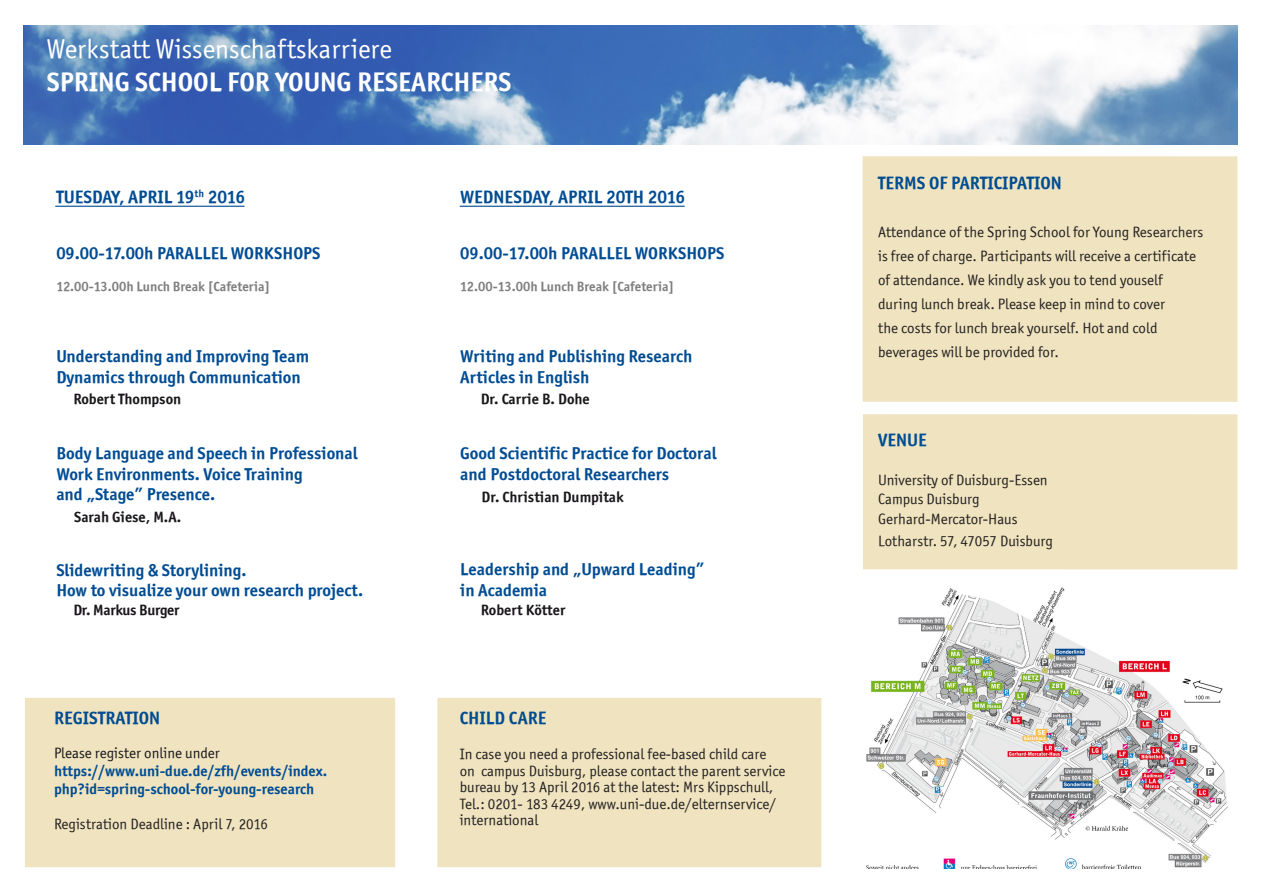
<style>
.page{position:relative;width:1263px;height:893px;background:#fff}
.page>*{position:absolute;margin:0;border:0;box-sizing:border-box;transform-origin:0 0}
.t1{font:27px "Officina Sans ITCTT Bold";color:#fff}
.t2{font:27px "Officina Sans ITCTT Book";color:#fff}
.Subhead{font:18px "Officina Sans ITCTT Bold";color:#004c93}
.t3{font:17.25px/20.7px "Officina Sans ITCTT Bold";color:#004c93}
.t4{font:15px/16.5px "Officina Sans ITCTT Book";color:#231f20}
.t5{font:15px/18px "Officina Sans ITCTT Bold";color:#004c93}
.t6{font:15px "Officina Sans ITCTT Bold";color:#1a171b}
.Subhead-2{font:15px "Officina Sans ITCTT Book";color:#1a171b}
.t7{font:15px "Officina Sans ITCTT Bold";letter-spacing:-.02em;color:#1a171b}
.Subhead-3{font:13.5px "Officina Sans ITCTT Bold";color:#7f7f7f}
</style>
<div class="page">
<div style="left:863px;top:156px;width:374px;height:246px;background:#efe4bf"></div>
<div style="left:863px;top:414px;width:374px;height:155px;background:#efe4bf"></div>
<div style="left:436px;top:696px;width:387px;height:173px;background:#efe4bf;border:2px solid #fff"></div>
<div style="left:23px;top:696px;width:374px;height:173px;background:#efe4bf;border:2px solid #fff"></div>
<img style="left:866px;top:587px;width:362px;height:282px">
<img style="left:23px;top:26px;width:1214px;height:119px">
<hr style="left:55px;top:206px;width:189px;height:1px;background:#004c93">
<hr style="left:460px;top:206px;width:225px;height:1px;background:#004c93">
<p class="t2" style="left:47px;top:33px;width:347px">Werkstatt Wissenschaftskarriere</p>
<p class="t1" style="left:47px;top:65px;width:466px">SPRING SCHOOL FOR YOUNG RESEARCHERS</p>
<p class="Subhead" style="left:56px;top:186px;width:190px">TUESDAY, APRIL 19<sup>th</sup> 2016</p>
<p class="t3" style="left:56px;top:243px;width:266px">09.00-17.00h PARALLEL WORKSHOPS</p>
<p class="Subhead-3" style="left:56px;top:278px;width:216px">12.00-13.00h Lunch Break [Cafeteria]</p>
<p class="t3" style="left:56px;top:346px;width:254px">Understanding and Improving Team<br>Dynamics through Communication</p>
<p class="t6" style="left:73px;top:389px;width:109px">Robert Thompson</p>
<p class="t3" style="left:56px;top:442px;width:303px">Body Language and Speech in Professional<br>Work Environments. Voice Training<br>and „Stage” Presence.</p>
<p class="t6" style="left:74px;top:508px;width:109px">Sarah Giese, M.A.</p>
<p class="t3" style="left:56px;top:561px;width:308px;line-height:19.2px">Slidewriting &amp; Storylining.<br>How to visualize your own research project.</p>
<p class="t7" style="left:73px;top:601px;width:108px">Dr. Markus Burger</p>
<p class="Subhead" style="left:54px;top:706px;width:108px">REGISTRATION</p>
<p class="Subhead-2" style="left:54px;top:744px;width:167px">Please register online under</p>
<p class="t5" style="left:54px;top:762px;width:275px">https://www.uni-due.de/zfh/events/index. php?id=spring-school-for-young-research</p>
<p class="t4" style="left:54px;top:815px;width:215px">Registration Deadline : April 7, 2016</p>
<p class="Subhead" style="left:460px;top:186px;width:226px">WEDNESDAY, APRIL 20TH 2016</p>
<p class="t3" style="left:460px;top:243px;width:266px">09.00-17.00h PARALLEL WORKSHOPS</p>
<p class="Subhead-3" style="left:460px;top:278px;width:216px">12.00-13.00h Lunch Break [Cafeteria]</p>
<p class="t3" style="left:460px;top:346px;width:234px">Writing and Publishing Research<br>Articles in English</p>
<p class="t6" style="left:481px;top:389px;width:111px">Dr. Carrie B. Dohe</p>
<p class="t3" style="left:460px;top:442px;width:258px">Good Scientific Practice for Doctoral and Postdoctoral Researchers</p>
<p class="t6" style="left:482px;top:487px;width:144px">Dr. Christian Dumpitak</p>
<p class="t3" style="left:460px;top:559px;width:246px">Leadership and „Upward Leading” in Academia</p>
<p class="t6" style="left:481px;top:601px;width:86px">Robert Kötter</p>
<p class="Subhead" style="left:460px;top:706px;width:88px">CHILD CARE</p>
<p class="t4" style="left:460px;top:746px;width:327px">In case you need a professional fee-based child care<br>on campus Duisburg, please contact the parent service bureau by 13 April 2016 at the latest: Mrs Kippschull, Tel.: 0201- 183 4249, www.uni-due.de/elternservice/ international</p>
<p class="Subhead" style="left:878px;top:172px;width:185px">TERMS OF PARTICIPATION</p>
<p class="t4" style="left:878px;top:220px;width:327px;line-height:24px">Attendance of the Spring School for Young Researchers is free of charge. Participants will receive a certificate</p>
<p class="t4" style="left:878px;top:268px;width:288px;line-height:24px">of attendance. We kindly ask you to tend youself during lunch break. Please keep in mind to cover</p>
<p class="t4" style="left:878px;top:320px;width:281px">the costs for lunch break yourself. Hot and cold</p>
<p class="t4" style="left:878px;top:344px;width:182px">beverages will be provided for.</p>
<p class="Subhead" style="left:878px;top:429px;width:50px">VENUE</p>
<p class="t4" style="left:878px;top:472px;width:171px">University of Duisburg-Essen</p>
<p class="t4" style="left:878px;top:491px;width:103px">Campus Duisburg</p>
<p class="t4" style="left:878px;top:511px;width:141px">Gerhard-Mercator-Haus</p>
<p class="t4" style="left:878px;top:532px;width:176px">Lotharstr. 57, 47057 Duisburg</p>
</div>
